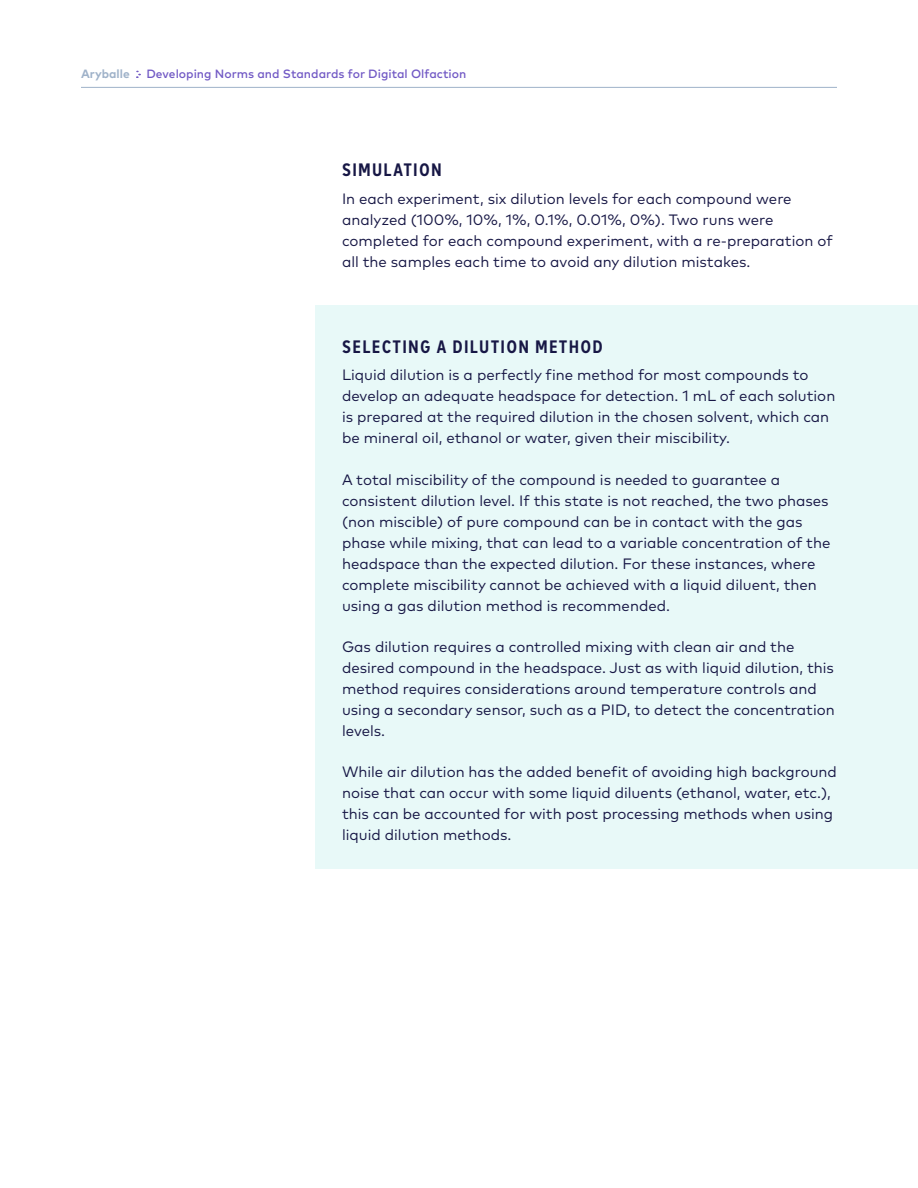
<style>
.page{position:relative;width:918px;height:1188px;background:#fff}
.page>*{position:absolute;margin:0;border:0;box-sizing:border-box;transform-origin:0 0}
.Header_2{font:700 condensed 18px "Mark OT";letter-spacing:.105em;color:#171745}
.Body{font:15px/21px "Mark OT";color:#171745}
.t1{font:500 12px "Mark OT";color:#725ac5}
.t2{font:700 12px "Mark OT";color:#9fb2c9}
</style>
<div class="page">
<hr style="left:81px;top:87px;width:756px;height:1px;background:#9fb2c9">
<svg style="left:136px;top:71px;width:5px;height:7px"></svg>
<div style="left:315px;top:306px;width:603px;height:563px;background:#e8f9f8"></div>
<p class="t2" style="left:81px;top:66px;width:50px">Aryballe</p>
<p class="t1" style="left:146px;top:66px;width:321px">Developing Norms and Standards for Digital Olfaction</p>
<p class="Header_2" style="left:342px;top:159px;width:101px">SIMULATION</p>
<p class="Body" style="left:342px;top:188px;width:492px">In each experiment, six dilution levels for each compound were analyzed (100%, 10%, 1%, 0.1%, 0.01%, 0%). Two runs were completed for each compound experiment, with a re-preparation of all the samples each time to avoid any dilution mistakes.</p>
<p class="Header_2" style="left:342px;top:335px;width:262px">SELECTING A DILUTION METHOD</p>
<p class="Body" style="left:342px;top:364px;width:495px">Liquid dilution is a perfectly fine method for most compounds to develop an adequate headspace for detection. 1 mL of each solution is prepared at the required dilution in the chosen solvent, which can be mineral oil, ethanol or water, given their miscibility.</p>
<p class="Body" style="left:342px;top:469px;width:490px">A total miscibility of the compound is needed to guarantee a consistent dilution level. If this state is not reached, the two phases (non miscible) of pure compound can be in contact with the gas phase while mixing, that can lead to a variable concentration of the headspace than the expected dilution. For these instances, where complete miscibility cannot be achieved with a liquid diluent, then using a gas dilution method is recommended.</p>
<p class="Body" style="left:342px;top:636px;width:494px">Gas dilution requires a controlled mixing with clean air and the desired compound in the headspace. Just as with liquid dilution, this method requires considerations around temperature controls and using a secondary sensor, such as a PID, to detect the concentration levels.</p>
<p class="Body" style="left:342px;top:761px;width:496px">While air dilution has the added benefit of avoiding high background noise that can occur with some liquid diluents (ethanol, water, etc.), this can be accounted for with post processing methods when using liquid dilution methods.</p>
</div>
